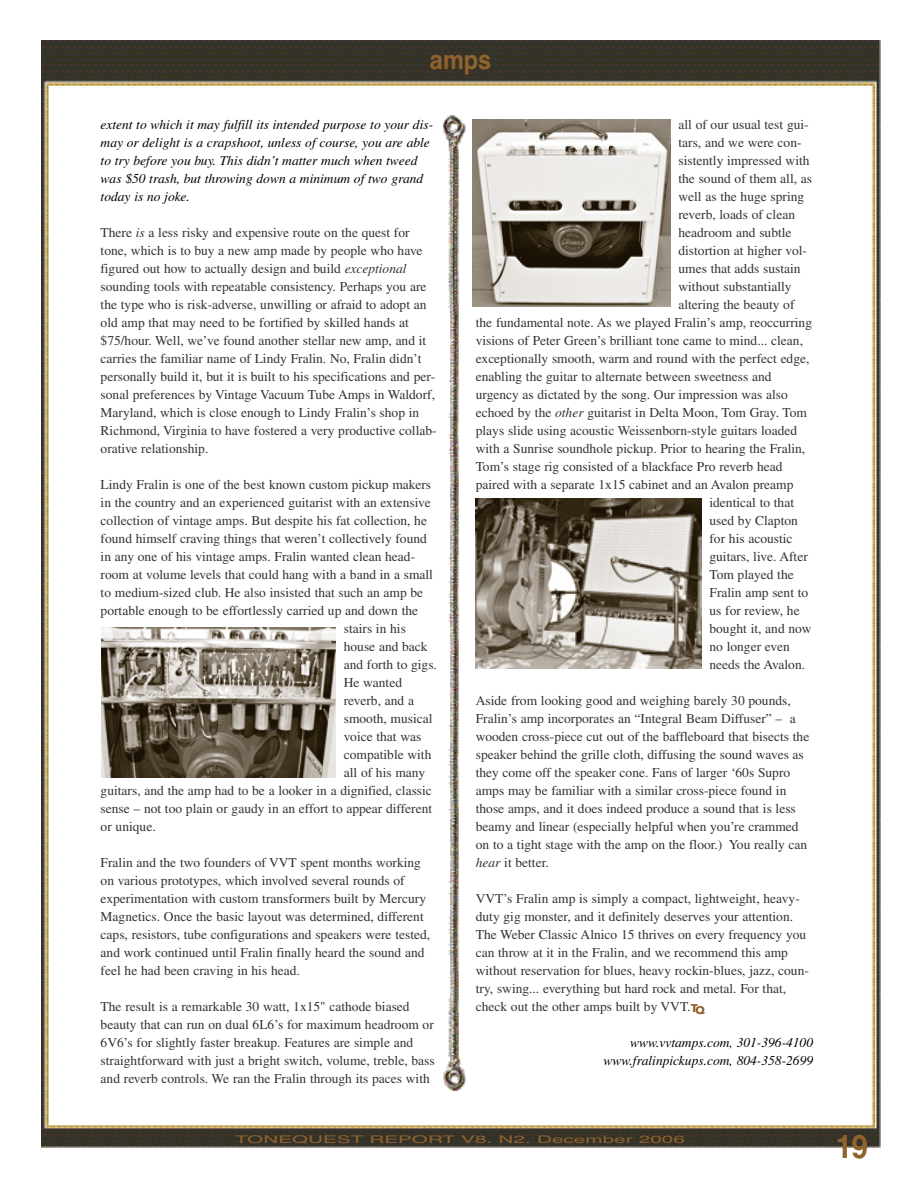
<style>
.page{position:relative;width:918px;height:1188px;background:#fff}
.page>*{position:absolute;margin:0;border:0;box-sizing:border-box;transform-origin:0 0}
.t1{font:700 32.4px "Helvetica";color:#90622e;scale:.92 1}
.t2{font:700 26.1px "Helvetica";color:#90622e;scale:.9 1}
.t3{font:13.5px/18px "Times";color:#333}
.t4{font:italic 13.5px/18px "Times";color:#000}
.t5{font:700 11.85px "Itc Eras";color:#90622e;scale:.93 1}
.t6{font:10.5px "Helvetica";color:#90622e;scale:1.97 1}
.s1{font-style:italic}
</style>
<div class="page">
<img style="left:41px;top:40px;width:840px;height:87px">
<img style="left:41px;top:127px;width:840px;height:1021px">
<img style="left:444px;top:116px;width:22px;height:974px">
<img style="left:101px;top:628px;width:235px;height:149px">
<img style="left:473px;top:119px;width:198px;height:188px">
<img style="left:475px;top:499px;width:227px;height:169px">
<h2 class="t2" style="left:430px;top:51px;width:70px">amps</h2>
<p class="t4" style="left:101px;top:117px;width:334px">extent to which it may fulfill its intended purpose to your dis&shy;may or delight is a crapshoot, unless of course, you are able to try before you buy. This didn’t matter much when tweed was $50 trash, but throwing down a minimum of two grand today is no joke.</p>
<p class="t3" style="left:101px;top:225px;width:338px">There <span class="s1">is</span> a less risky and expensive route on the quest for tone, which is to buy a new amp made by people who have figured out how to actually design and build <span class="s1">exceptional </span>sounding tools with repeatable consistency. Perhaps you are the type who is risk-adverse, unwilling or afraid to adopt an old amp that may need to be fortified by skilled hands at $75/hour. Well, we’ve found another stellar new amp, and it carries the familiar name of Lindy Fralin. No, Fralin didn’t personally build it, but it is built to his specifications and per&shy;sonal preferences by Vintage Vacuum Tube Amps in Waldorf, Maryland, which is close enough to Lindy Fralin’s shop in Richmond, Virginia to have fostered a very productive collab&shy;orative relationship.</p>
<p class="t3" style="left:101px;top:477px;width:332px">Lindy Fralin is one of the best known custom pickup makers</p>
<p class="t3" style="left:101px;top:495px;width:332px">in the country and an experienced guitarist with an extensive</p>
<p class="t3" style="left:101px;top:513px;width:328px">collection of vintage amps. But despite his fat collection, he</p>
<p class="t3" style="left:101px;top:531px;width:328px">found himself craving things that weren’t collectively found</p>
<p class="t3" style="left:101px;top:549px;width:316px">in any one of his vintage amps. Fralin wanted clean head-</p>
<p class="t3" style="left:101px;top:567px;width:334px">room at volume levels that could hang with a band in a small</p>
<p class="t3" style="left:101px;top:585px;width:324px">to medium-sized club. He also insisted that such an amp be</p>
<p class="t3" style="left:101px;top:603px;width:319px">portable enough to be effortlessly carried up and down the</p>
<p class="t3" style="left:344px;top:621px;width:64px">stairs in his</p>
<p class="t3" style="left:344px;top:639px;width:85px">house and back</p>
<p class="t3" style="left:344px;top:657px;width:95px">and forth to gigs.</p>
<p class="t3" style="left:344px;top:675px;width:60px">He wanted</p>
<p class="t3" style="left:344px;top:693px;width:72px">reverb, and a</p>
<p class="t3" style="left:344px;top:711px;width:90px">smooth, musical</p>
<p class="t3" style="left:344px;top:729px;width:79px">voice that was</p>
<p class="t3" style="left:344px;top:747px;width:89px">compatible with</p>
<p class="t3" style="left:344px;top:765px;width:83px">all of his many</p>
<p class="t3" style="left:101px;top:783px;width:333px">guitars, and the amp had to be a looker in a dignified, classic</p>
<p class="t3" style="left:101px;top:801px;width:333px">sense – not too plain or gaudy in an effort to appear different</p>
<p class="t3" style="left:101px;top:819px;width:57px">or unique.</p>
<p class="t3" style="left:101px;top:855px;width:331px">Fralin and the two founders of VVT spent months working on various prototypes, which involved several rounds of experimentation with custom transformers built by Mercury Magnetics. Once the basic layout was determined, different caps, resistors, tube configurations and speakers were tested, and work continued until Fralin finally heard the sound and feel he had been craving in his head.</p>
<p class="t3" style="left:101px;top:999px;width:336px">The result is a remarkable 30 watt, 1x15" cathode biased beauty that can run on dual 6L6’s for maximum headroom or 6V6’s for slightly faster breakup. Features are simple and straightforward with just a bright switch, volume, treble, bass and reverb controls. We ran the Fralin through its paces with</p>
<p class="t3" style="left:678px;top:117px;width:132px">all of our usual test gui-</p>
<p class="t3" style="left:678px;top:135px;width:125px">tars, and we were con-</p>
<p class="t3" style="left:678px;top:153px;width:133px">sistently impressed with</p>
<p class="t3" style="left:678px;top:171px;width:135px">the sound of them all, as</p>
<p class="t3" style="left:678px;top:189px;width:127px">well as the huge spring</p>
<p class="t3" style="left:678px;top:207px;width:118px">reverb, loads of clean</p>
<p class="t3" style="left:678px;top:225px;width:115px">headroom and subtle</p>
<p class="t3" style="left:678px;top:243px;width:130px">distortion at higher vol-</p>
<p class="t3" style="left:678px;top:261px;width:124px">umes that adds sustain</p>
<p class="t3" style="left:678px;top:279px;width:115px">without substantially</p>
<p class="t3" style="left:678px;top:297px;width:118px">altering the beauty of</p>
<p class="t3" style="left:476px;top:315px;width:338px">the fundamental note. As we played Fralin’s amp, reoccurring</p>
<p class="t3" style="left:476px;top:333px;width:329px">visions of Peter Green’s brilliant tone came to mind... clean,</p>
<p class="t3" style="left:476px;top:351px;width:335px">exceptionally smooth, warm and round with the perfect edge,</p>
<p class="t3" style="left:476px;top:369px;width:297px">enabling the guitar to alternate between sweetness and</p>
<p class="t3" style="left:476px;top:387px;width:314px">urgency as dictated by the song. Our impression was also</p>
<p class="t3" style="left:476px;top:405px;width:333px">echoed by the <span class="s1">other</span> guitarist in Delta Moon, Tom Gray. Tom</p>
<p class="t3" style="left:476px;top:423px;width:323px">plays slide using acoustic Weissenborn-style guitars loaded</p>
<p class="t3" style="left:476px;top:441px;width:331px">with a Sunrise soundhole pickup. Prior to hearing the Fralin,</p>
<p class="t3" style="left:476px;top:459px;width:308px">Tom’s stage rig consisted of a blackface Pro reverb head</p>
<p class="t3" style="left:476px;top:477px;width:319px">paired with a separate 1x15 cabinet and an Avalon preamp</p>
<p class="t3" style="left:709px;top:495px;width:86px">identical to that</p>
<p class="t3" style="left:709px;top:513px;width:90px">used by Clapton</p>
<p class="t3" style="left:709px;top:531px;width:85px">for his acoustic</p>
<p class="t3" style="left:709px;top:549px;width:100px">guitars, live. After</p>
<p class="t3" style="left:709px;top:567px;width:86px">Tom played the</p>
<p class="t3" style="left:709px;top:585px;width:100px">Fralin amp sent to</p>
<p class="t3" style="left:709px;top:603px;width:92px">us for review, he</p>
<p class="t3" style="left:709px;top:621px;width:103px">bought it, and now</p>
<p class="t3" style="left:709px;top:639px;width:82px">no longer even</p>
<p class="t3" style="left:709px;top:657px;width:97px">needs the Avalon.</p>
<p class="t3" style="left:476px;top:693px;width:335px">Aside from looking good and weighing barely 30 pounds, Fralin’s amp incorporates an “Integral Beam Diffuser” – a wooden cross-piece cut out of the baffleboard that bisects the speaker behind the grille cloth, diffusing the sound waves as they come off the speaker cone. Fans of larger ‘60s Supro amps may be familiar with a similar cross-piece found in those amps, and it does indeed produce a sound that is less beamy and linear (especially helpful when you’re crammed on to a tight stage with the amp on the floor.) You really can <span class="s1">hear</span> it better.</p>
<p class="t3" style="left:476px;top:891px;width:335px">VVT’s Fralin amp is simply a compact, lightweight, heavy&shy;duty gig monster, and it definitely deserves your attention.<br>The Weber Classic Alnico 15 thrives on every frequency you can throw at it in the Fralin, and we recommend this amp without reservation for blues, heavy rockin-blues, jazz, coun&shy;try, swing... everything but hard rock and metal. For that, check out the other amps built by VVT.</p>
<p class="t4" style="left:604px;top:1035px;width:211px;text-align:right">www.vvtamps.com, 301-396-4100 www.fralinpickups.com, 804-358-2699</p>
<p class="t5" style="left:691px;top:1005px;width:17px">TQ</p>
<p class="t6" style="left:235px;top:1135px;width:230px">TONEQUEST REPORT V8. N2. December 2006</p>
<h1 class="t1" style="left:836px;top:1135px;width:37px">19</h1>
</div>
